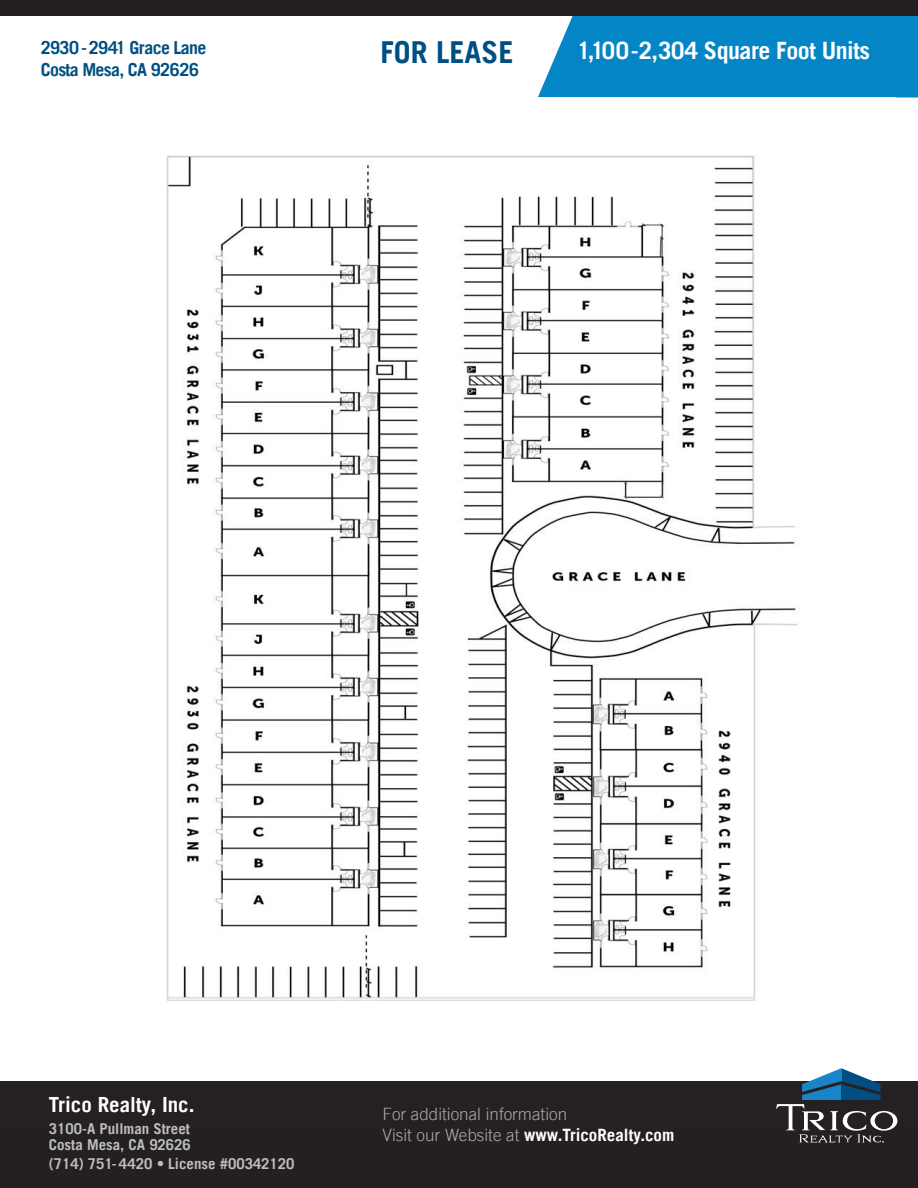
<style>
.page{position:relative;width:918px;height:1188px;background:#fff}
.page>*{position:absolute;margin:0;border:0;box-sizing:border-box;transform-origin:0 0}
.t1{font:700 30.3px "Trade Gothic LT";color:#004f82}
.t2{font:700 23.85px "Trade Gothic LT";letter-spacing:-.02em;color:#fff}
.t3{font:700 20.85px "Trade Gothic LT";color:#fff}
.t4{font:700 18px "Trade Gothic LT";letter-spacing:-.04em;color:#015082}
.t5{font:300 17.1px/20.9px "Trade Gothic LT";color:#a8a9ad}
.t6{font:700 15px/15.9px "Trade Gothic LT";color:#bcbdc0}
.s1{font-weight:700;color:#fff}
</style>
<div class="page">
<div style="left:0;top:1082px;width:918px;height:106px;background:#242021"></div>
<div style="left:538px;top:15px;width:380px;height:82px;background:#0485c6"></div>
<div style="left:0;top:0;width:918px;height:15px;background:#231f20"></div>
<svg style="left:776px;top:1068px;width:121px;height:75px"></svg>
<img style="left:166px;top:155px;width:632px;height:846px">
<p class="t4" style="left:41px;top:37px;width:167px">2930 - 2941 Grace Lane</p>
<p class="t4" style="left:41px;top:58px;width:160px">Costa Mesa, CA 92626</p>
<p class="t1" style="left:380px;top:34px;width:135px">FOR LEASE</p>
<p class="t2" style="left:577px;top:36px;width:294px">1,100-2,304 Square Foot Units</p>
<p class="t3" style="left:49px;top:1092px;width:147px">Trico Realty, Inc.</p>
<p class="t6" style="left:49px;top:1120px;width:144px">3100-A Pullman Street<br>Costa Mesa, CA 92626</p>
<p class="t6" style="left:49px;top:1155px;width:247px">(714) 751-4420 • License #00342120</p>
<p class="t5" style="left:383px;top:1103px;width:293px">For additional information<br>Visit our Website at <span class="s1">www.TricoRealty.com</span></p>
</div>
